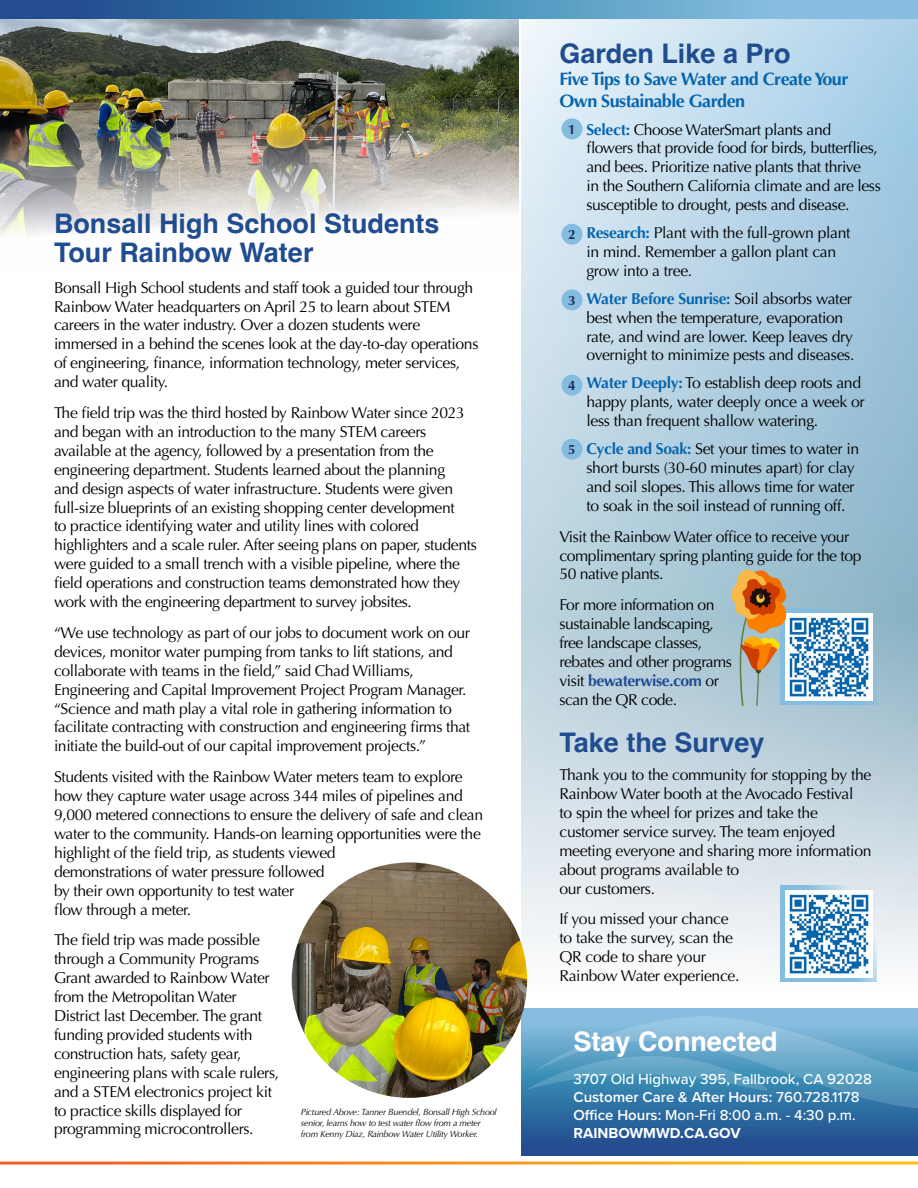
<style>
.page{position:relative;width:918px;height:1188px;background:#fff}
.page>*{position:absolute;margin:0;border:0;box-sizing:border-box;transform-origin:0 0}
.t1{font:700 27px/28.5px "Helvetica";color:#204c90}
.t2{font:700 27px "Helvetica";color:#fff}
.t3{font:700 18px/21.6px "Optima";letter-spacing:-.03em;color:#0665af}
.t4{font:15.75px/18.9px "Optima";letter-spacing:-.025em;color:#000}
.t5{font:500 15px/18px "Proxima Nova";color:#fff}
.t6{font:700 13.5px "Optima";color:#1d2f5d}
.t7{font:italic 9px/10.8px "Optima";letter-spacing:-.025em;color:#000}
.s1{font-weight:700;color:#0665af}
.s2{font-weight:700;color:#204c90}
.s3{font-weight:600}
.s4{font-weight:700}
</style>
<div class="page">
<svg style="left:522px;top:18px;width:396px;height:975px;background:#bfd6e4"></svg>
<img style="left:0;top:18px;width:518px;height:217px">
<svg style="left:786px;top:609px;width:91px;height:96px"></svg>
<svg style="left:780px;top:886px;width:97px;height:96px;background:#b1d3e8"></svg>
<img style="left:786px;top:890px;width:86px;height:87px">
<svg style="left:0;top:0;width:918px;height:18px;background:#4e8cb8"></svg>
<svg style="left:522px;top:1009px;width:396px;height:147px;background:#285a97"></svg>
<svg style="left:526px;top:1008px;width:392px;height:101px;background:#61a1c6"></svg>
<img style="left:292px;top:862px;width:235px;height:236px;border-radius:118px">
<div style="left:562px;top:118px;width:20px;height:21px;background:#84bddf;border-radius:50%"></div>
<div style="left:562px;top:224px;width:20px;height:21px;background:#84bddf;border-radius:50%"></div>
<div style="left:562px;top:289px;width:20px;height:21px;background:#84bddf;border-radius:50%"></div>
<div style="left:562px;top:375px;width:20px;height:21px;background:#84bddf;border-radius:50%"></div>
<div style="left:562px;top:439px;width:20px;height:21px;background:#84bddf;border-radius:50%"></div>
<img style="left:786px;top:613px;width:86px;height:87px">
<svg style="left:730px;top:567px;width:56px;height:139px;background:#bba07b"></svg>
<h1 class="t1" style="left:54px;top:213px;width:387px">Bonsall High School Students<br>Tour Rainbow Water</h1>
<p class="t4" style="left:54px;top:278px;width:426px">Bonsall High School students and staff took a guided tour through Rainbow Water headquarters on April 25 to learn about STEM careers in the water industry. Over a dozen students were immersed in a behind the scenes look at the day-to-day operations of engineering, finance, information technology, meter services, and water quality.</p>
<p class="t4" style="left:54px;top:403px;width:424px">The field trip was the third hosted by Rainbow Water since 2023 and began with an introduction to the many STEM careers available at the agency, followed by a presentation from the engineering department. Students learned about the planning<br>and design aspects of water infrastructure. Students were given full-size blueprints of an existing shopping center development<br>to practice identifying water and utility lines with colored highlighters and a scale ruler. After seeing plans on paper, students were guided to a small trench with a visible pipeline, where the field operations and construction teams demonstrated how they work with the engineering department to survey jobsites.</p>
<p class="t4" style="left:54px;top:623px;width:418px">“We use technology as part of our jobs to document work on our devices, monitor water pumping from tanks to lift stations, and collaborate with teams in the field,” said Chad Williams, Engineering and Capital Improvement Project Program Manager. “Science and math play a vital role in gathering information to facilitate contracting with construction and engineering firms that initiate the build-out of our capital improvement projects.”</p>
<p class="t4" style="left:54px;top:768px;width:431px">Students visited with the Rainbow Water meters team to explore how they capture water usage across 344 miles of pipelines and 9,000 metered connections to ensure the delivery of safe and clean water to the community. Hands-on learning opportunities were the highlight of the field trip, as students viewed<br>demonstrations of water pressure followed<br>by their own opportunity to test water<br>flow through a meter.</p>
<p class="t4" style="left:54px;top:931px;width:227px">The field trip was made possible through a Community Programs<br>Grant awarded to Rainbow Water from the Metropolitan Water<br>District last December. The grant funding provided students with construction hats, safety gear, engineering plans with scale rulers, and a STEM electronics project kit to practice skills displayed for programming microcontrollers.</p>
<p class="t7" style="left:301px;top:1107px;width:197px">Pictured Above: Tanner Buendel, Bonsall High School senior, learns how to test water flow from a meter from Kenny Diaz, Rainbow Water Utility Worker.</p>
<h1 class="t1" style="left:559px;top:43px;width:233px">Garden Like a Pro</h1>
<p class="t3" style="left:559px;top:68px;width:290px">Five Tips to Save Water and Create Your<br>Own Sustainable Garden</p>
<p class="t4" style="left:586px;top:120px;width:296px"><span class="s1">Select:</span> Choose WaterSmart plants and flowers that provide food for birds, butterflies, and bees. Prioritize native plants that thrive<br>in the Southern California climate and are less susceptible to drought, pests and disease.</p>
<p class="t4" style="left:586px;top:223px;width:266px"><span class="s1">Research:</span> Plant with the full-grown plant in mind. Remember a gallon plant can grow into a tree.</p>
<p class="t4" style="left:586px;top:289px;width:270px"><span class="s1">Water Before Sunrise:</span> Soil absorbs water best when the temperature, evaporation rate, and wind are lower. Keep leaves dry overnight to minimize pests and diseases.</p>
<p class="t4" style="left:586px;top:374px;width:280px"><span class="s1">Water Deeply:</span> To establish deep roots and happy plants, water deeply once a week or less than frequent shallow watering.</p>
<p class="t4" style="left:586px;top:439px;width:274px"><span class="s1">Cycle and Soak:</span> Set your times to water in short bursts (30-60 minutes apart) for clay and soil slopes. This allows time for water to soak in the soil instead of running off.</p>
<p class="t4" style="left:559px;top:527px;width:304px">Visit the Rainbow Water office to receive your complimentary spring planting guide for the top<br>50 native plants.</p>
<p class="t4" style="left:559px;top:596px;width:174px">For more information on sustainable landscaping, free landscape classes, rebates and other programs visit <span class="s2">bewaterwise.com</span> or scan the QR code.</p>
<h1 class="t1" style="left:559px;top:732px;width:207px">Take the Survey</h1>
<p class="t4" style="left:559px;top:766px;width:314px">Thank you to the community for stopping by the Rainbow Water booth at the Avocado Festival<br>to spin the wheel for prizes and take the customer service survey. The team enjoyed meeting everyone and sharing more information about programs available to<br>our customers.</p>
<p class="t4" style="left:559px;top:910px;width:182px">If you missed your chance to take the survey, scan the<br>QR code to share your<br>Rainbow Water experience.</p>
<p class="t6" style="left:568px;top:122px;width:9px">1</p>
<p class="t6" style="left:568px;top:227px;width:9px">2</p>
<p class="t6" style="left:568px;top:293px;width:9px">3</p>
<p class="t6" style="left:568px;top:378px;width:9px">4</p>
<p class="t6" style="left:568px;top:442px;width:9px">5</p>
<h1 class="t2" style="left:573px;top:1025px;width:206px">Stay Connected</h1>
<p class="t5" style="left:573px;top:1069px;width:300px">3707 Old Highway 395, Fallbrook, CA 92028<br><span class="s3">Customer Care &amp; After Hours:</span> 760.728.1178<br><span class="s3">Office Hours:</span> Mon-Fri 8:00 a.m. - 4:30 p.m.<br><span class="s4">RAINBOWMWD.CA.GOV</span></p>
</div>
